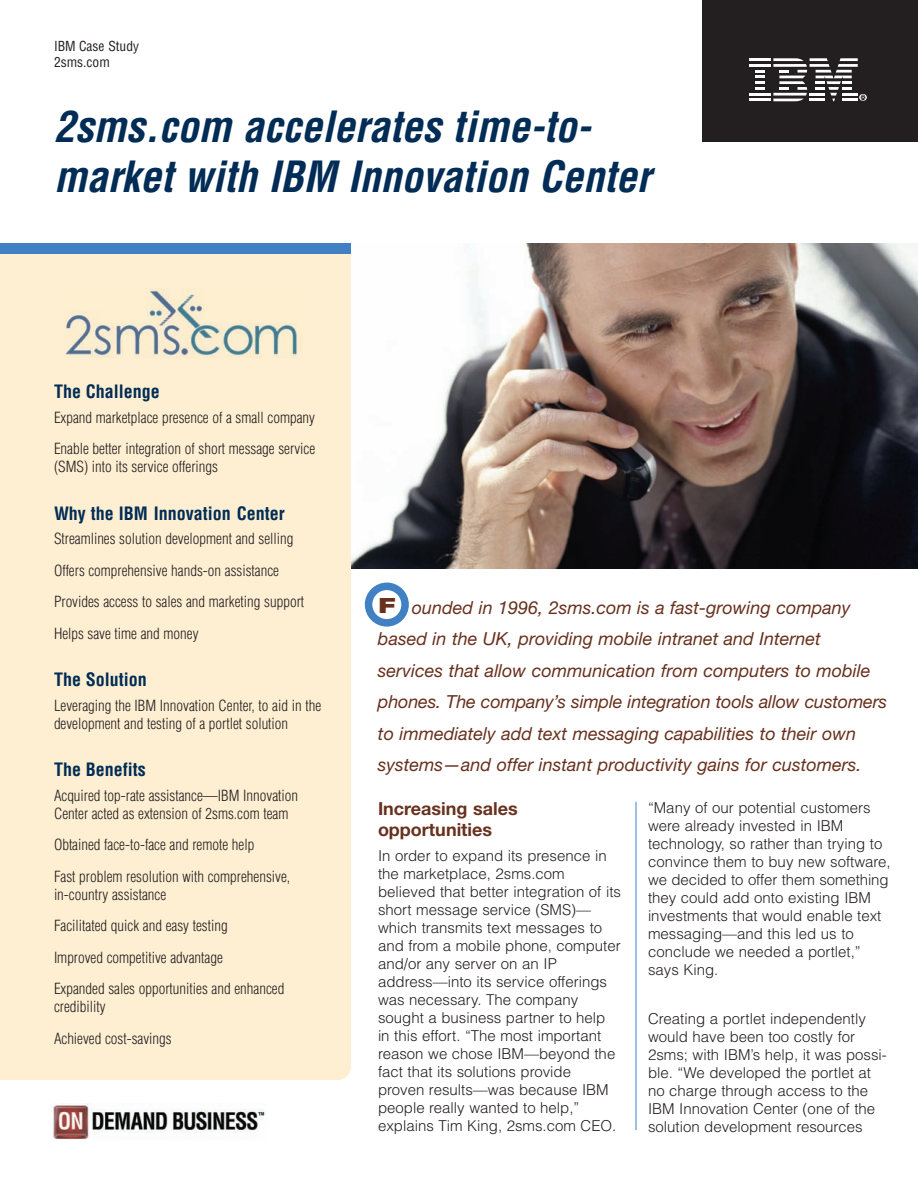
<style>
.page{position:relative;width:918px;height:1188px;background:#fff}
.page>*{position:absolute;margin:0;border:0;box-sizing:border-box;transform-origin:0 0}
.t1{font:italic 700 condensed 42px/50.4px "Helvetica";color:#002c55}
.t2{font:900 expanded 21px "Helvetica Neue";color:#68311e}
.t3{font:italic 18px/31.5px "Helvetica Neue";color:#68311e}
.t4{font:700 condensed 18px "Helvetica";color:#002c55}
.t5{font:700 18px/21.6px "Helvetica Neue";color:#68311e}
.t6{font:300 15px/18px "Helvetica";color:#231f20}
.t7{font:300 condensed 15px/31.5px "Helvetica";color:#231f20}
.t8{font:condensed 13.5px/16.2px "Helvetica";color:#231f20}
</style>
<div class="page">
<div style="left:702px;top:0;width:216px;height:142px;background:#231f20"></div>
<hr style="left:749px;top:58px;width:21px;height:3px;background:#fff">
<hr style="left:749px;top:64px;width:21px;height:3px;background:#fff">
<svg style="left:755px;top:70px;width:9px;height:20px"></svg>
<hr style="left:749px;top:93px;width:21px;height:3px;background:#fff">
<hr style="left:749px;top:99px;width:21px;height:2px;background:#fff">
<div style="left:860px;top:94px;width:7px;height:7px;border:1px solid #fff;border-radius:50%"></div>
<svg style="left:773px;top:58px;width:92px;height:43px"></svg>
<img style="left:351px;top:243px;width:567px;height:326px">
<div style="left:0;top:243px;width:351px;height:740px;background:#feefd2"></div>
<div style="left:0;top:983px;width:351px;height:97px;background:#feefd2"></div>
<img style="left:53px;top:1105px;width:213px;height:34px">
<hr style="left:636px;top:802px;width:1px;height:328px;background:#4181c3">
<div style="left:0;top:243px;width:351px;height:11px;background:#4181c3"></div>
<img style="left:65px;top:288px;width:232px;height:69px">
<svg style="left:365px;top:583px;width:44px;height:44px"></svg>
<p class="t8" style="left:54px;top:38px;width:87px">IBM Case Study<br>2sms.com</p>
<h1 class="t1" style="left:54px;top:102px;width:598px">2sms.com accelerates time-to&shy;market with IBM Innovation Center</h1>
<p class="t4" style="left:54px;top:382px;width:107px">The Challenge</p>
<p class="t7" style="left:54px;top:402px;width:263px">Expand marketplace presence of a small company<br>Enable better integration of short message service</p>
<p class="t7" style="left:54px;top:452px;width:166px">(SMS) into its service offerings</p>
<p class="t4" style="left:54px;top:503px;width:232px">Why the IBM Innovation Center</p>
<p class="t7" style="left:54px;top:524px;width:252px">Streamlines solution development and selling Offers comprehensive hands-on assistance Provides access to sales and marketing support Helps save time and money</p>
<p class="t4" style="left:54px;top:670px;width:94px">The Solution</p>
<p class="t7" style="left:54px;top:697px;width:269px;line-height:18px">Leveraging the IBM Innovation Center, to aid in the development and testing of a portlet solution</p>
<p class="t4" style="left:54px;top:760px;width:93px">The Benefits</p>
<p class="t7" style="left:54px;top:787px;width:246px;line-height:18px">Acquired top-rate assistance—IBM Innovation<br>Center acted as extension of 2sms.com team</p>
<p class="t7" style="left:54px;top:830px;width:238px">Obtained face-to-face and remote help<br>Fast problem resolution with comprehensive,</p>
<p class="t7" style="left:54px;top:879px;width:232px">in-country assistance<br>Facilitated quick and easy testing<br>Improved competitive advantage<br>Expanded sales opportunities and enhanced</p>
<p class="t7" style="left:54px;top:992px;width:119px">credibility<br>Achieved cost-savings</p>
<h2 class="t2" style="left:378px;top:597px;width:18px">F</h2>
<p class="t3" style="left:378px;top:593px;width:511px;text-indent:34px">ounded in 1996, 2sms.com is a fast-growing company based in the UK, providing mobile intranet and Internet services that allow communication from computers to mobile phones. The company’s simple integration tools allow customers to immediately add text messaging capabilities to their own systems—and offer instant productivity gains for customers.</p>
<p class="t5" style="left:378px;top:799px;width:141px">Increasing sales opportunities</p>
<p class="t6" style="left:378px;top:847px;width:245px">In order to expand its presence in the marketplace, 2sms.com believed that better integration of its short message service (SMS)— which transmits text messages to and from a mobile phone, computer and/or any server on an IP address—into its service offerings was necessary. The company sought a business partner to help<br>in this effort. “The most important reason we chose IBM—beyond the fact that its solutions provide proven results—was because IBM people really wanted to help,” explains Tim King, 2sms.com CEO.</p>
<p class="t6" style="left:648px;top:798px;width:244px">“Many of our potential customers were already invested in IBM technology, so rather than trying to convince them to buy new software, we decided to offer them something they could add onto existing IBM investments that would enable text messaging—and this led us to conclude we needed a portlet,” says King.</p>
<p class="t6" style="left:648px;top:1010px;width:240px">Creating a portlet independently would have been too costly for<br>2sms; with IBM’s help, it was possi&shy;ble. “We developed the portlet at no charge through access to the<br>IBM Innovation Center (one of the solution development resources</p>
</div>
